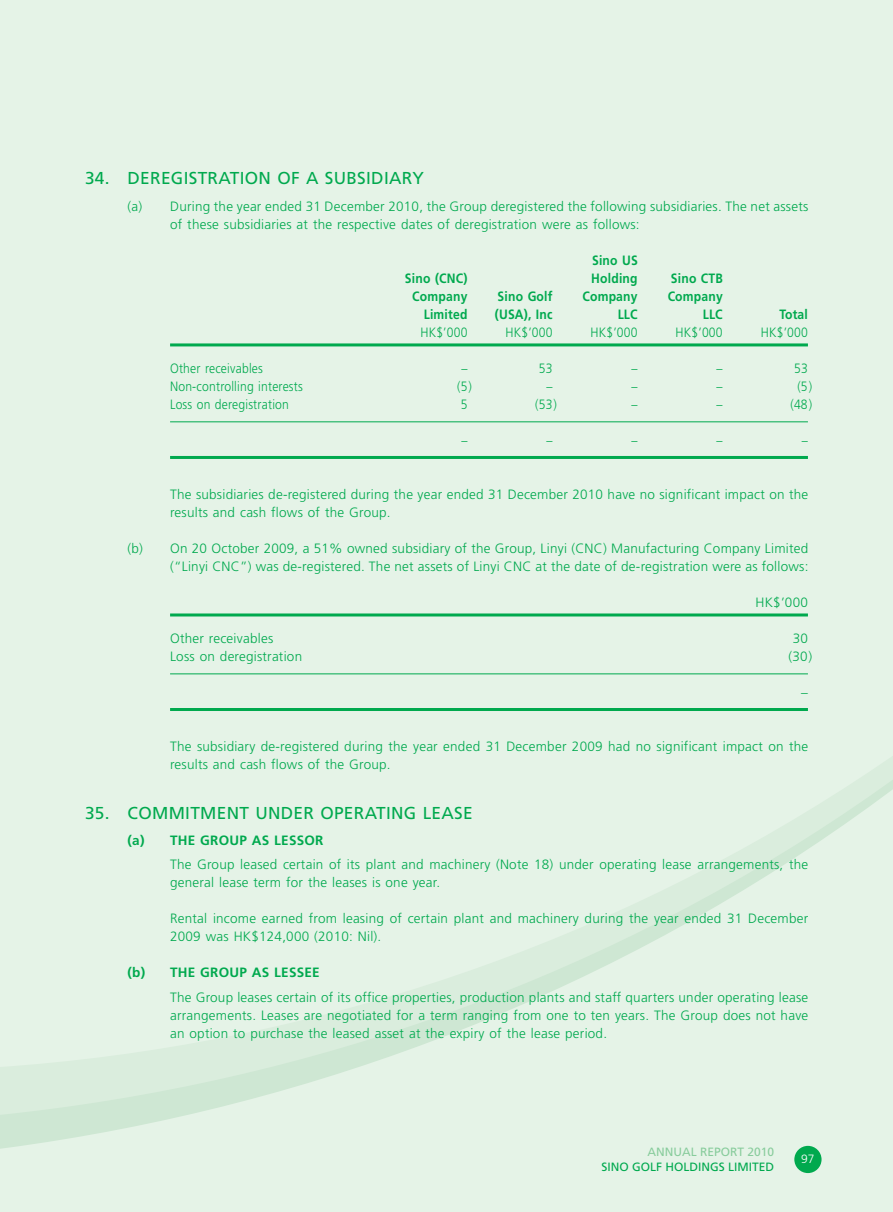
<style>
.page{position:relative;width:893px;height:1212px;background:#e5f3e7}
.page>*{position:absolute;margin:0;border:0;box-sizing:border-box;transform-origin:0 0}
.t1{font:17.25px "Frutiger LT Std";letter-spacing:.015em;color:#00a94e}
.t2{font:300 13.5px/18px "Frutiger LT Std";letter-spacing:.015em;color:#00a94e}
.t3{font:300 13.5px "Frutiger LT Std";letter-spacing:.015em;color:#00a94e;scale:.9 1}
.t4{font:700 13.5px "Frutiger LT Std";letter-spacing:.015em;color:#00a94e;scale:.9 1}
.t5{font:700 13.5px "Frutiger LT Std";letter-spacing:.015em;color:#00a94e}
.t6{font:12px/15px "Frutiger LT Std";color:#00a94e;text-align:right}
.t7{font:12px "Frutiger LT Std";color:#88cc9c}
.t8{font:300 12px "Frutiger LT Std";color:#fff}
.s1{font-weight:700}
.s2{color:#88cc9c}
</style>
<div class="page">
<svg style="left:0;top:756px;width:893px;height:418px"></svg>
<hr style="left:170px;top:343px;width:638px;height:3px;background:#00a94e">
<hr style="left:170px;top:421px;width:638px;height:1px;background:#00a94e">
<hr style="left:170px;top:456px;width:638px;height:3px;background:#00a94e">
<hr style="left:170px;top:613px;width:638px;height:3px;background:#00a94e">
<hr style="left:170px;top:673px;width:638px;height:1px;background:#00a94e">
<hr style="left:170px;top:708px;width:638px;height:3px;background:#00a94e">
<div style="left:794px;top:1146px;width:27px;height:27px;background:#00a94e;border-radius:50%"></div>
<p class="t1" style="left:85px;top:168px;width:340px">34. DEREGISTRATION OF A SUBSIDIARY</p>
<p class="t2" style="left:170px;top:197px;width:640px;text-indent:-43px">(a) During the year ended 31 December 2010, the Group deregistered the following subsidiaries. The net assets of these subsidiaries at the respective dates of deregistration were as follows:</p>
<p class="t4" style="left:592px;top:252px;width:52px">Sino US</p>
<p class="t4" style="left:405px;top:270px;width:71px">Sino (CNC)</p>
<p class="t4" style="left:591px;top:270px;width:53px">Holding</p>
<p class="t4" style="left:671px;top:270px;width:59px">Sino CTB</p>
<p class="t4" style="left:412px;top:288px;width:63px">Company</p>
<p class="t4" style="left:498px;top:288px;width:63px">Sino Golf</p>
<p class="t4" style="left:582px;top:288px;width:63px">Company</p>
<p class="t4" style="left:668px;top:288px;width:63px">Company</p>
<p class="t4" style="left:424px;top:306px;width:50px">Limited</p>
<p class="t4" style="left:495px;top:306px;width:66px">(USA), Inc</p>
<p class="t4" style="left:618px;top:306px;width:24px">LLC</p>
<p class="t4" style="left:703px;top:306px;width:24px">LLC</p>
<p class="t4" style="left:779px;top:306px;width:33px">Total</p>
<p class="t3" style="left:420px;top:325px;width:54px">HK$’000</p>
<p class="t3" style="left:505px;top:325px;width:54px">HK$’000</p>
<p class="t3" style="left:590px;top:325px;width:54px">HK$’000</p>
<p class="t3" style="left:675px;top:325px;width:54px">HK$’000</p>
<p class="t3" style="left:761px;top:325px;width:54px">HK$’000</p>
<p class="t3" style="left:170px;top:361px;width:105px">Other receivables</p>
<p class="t3" style="left:461px;top:361px;width:8px">–</p>
<p class="t3" style="left:539px;top:361px;width:17px">53</p>
<p class="t3" style="left:632px;top:361px;width:8px">–</p>
<p class="t3" style="left:717px;top:361px;width:8px">–</p>
<p class="t3" style="left:794px;top:361px;width:17px">53</p>
<p class="t3" style="left:170px;top:379px;width:149px">Non-controlling interests</p>
<p class="t3" style="left:457px;top:379px;width:18px">(5)</p>
<p class="t3" style="left:546px;top:379px;width:8px">–</p>
<p class="t3" style="left:631px;top:379px;width:8px">–</p>
<p class="t3" style="left:717px;top:379px;width:8px">–</p>
<p class="t3" style="left:797px;top:379px;width:18px">(5)</p>
<p class="t3" style="left:170px;top:397px;width:134px">Loss on deregistration</p>
<p class="t3" style="left:461px;top:397px;width:9px">5</p>
<p class="t3" style="left:535px;top:397px;width:25px">(53)</p>
<p class="t3" style="left:631px;top:397px;width:8px">–</p>
<p class="t3" style="left:717px;top:397px;width:8px">–</p>
<p class="t3" style="left:790px;top:397px;width:26px">(48)</p>
<p class="t3" style="left:461px;top:433px;width:8px">–</p>
<p class="t3" style="left:546px;top:433px;width:8px">–</p>
<p class="t3" style="left:632px;top:433px;width:8px">–</p>
<p class="t3" style="left:717px;top:433px;width:8px">–</p>
<p class="t3" style="left:802px;top:433px;width:8px">–</p>
<p class="t2" style="left:170px;top:485px;width:640px">The subsidiaries de-registered during the year ended 31 December 2010 have no significant impact on the results and cash flows of the Group.</p>
<p class="t2" style="left:128px;top:539px;width:682px;text-align:right">(b) On 20 October 2009, a 51% owned subsidiary of the Group, Linyi (CNC) Manufacturing Company Limited (“Linyi CNC”) was de-registered. The net assets of Linyi CNC at the date of de-registration were as follows:</p>
<p class="t2" style="left:755px;top:593px;width:54px">HK$’000</p>
<p class="t2" style="left:170px;top:629px;width:105px">Other receivables</p>
<p class="t2" style="left:793px;top:629px;width:17px">30</p>
<p class="t2" style="left:170px;top:647px;width:134px">Loss on deregistration</p>
<p class="t2" style="left:788px;top:647px;width:25px">(30)</p>
<p class="t2" style="left:801px;top:683px;width:8px">–</p>
<p class="t2" style="left:170px;top:737px;width:640px">The subsidiary de-registered during the year ended 31 December 2009 had no significant impact on the results and cash flows of the Group.</p>
<p class="t1" style="left:85px;top:802px;width:389px">35. COMMITMENT UNDER OPERATING LEASE</p>
<p class="t5" style="left:128px;top:832px;width:57px">(a) The</p>
<p class="t2" style="left:170px;top:828px;width:640px;line-height:24.5px;text-indent:30px"><span class="s1">Groupaslessor<br></span>The Group leased certain of its plant and machinery (Note 18) under operating lease arrangements, the</p>
<p class="t2" style="left:170px;top:874px;width:272px">general lease term for the leases is one year.</p>
<p class="t2" style="left:170px;top:910px;width:640px">Rental income earned from leasing of certain plant and machinery during the year ended 31 December<br>2009 was HK$124,000 (2010: Nil).</p>
<p class="t5" style="left:128px;top:965px;width:57px">(b) The</p>
<p class="t2" style="left:170px;top:961px;width:640px;line-height:24.5px;text-indent:30px"><span class="s1">Groupaslessee<br></span>The Group leases certain of its office properties, production plants and staff quarters under operating lease</p>
<p class="t2" style="left:170px;top:1006px;width:640px">arrangements. Leases are negotiated for a term ranging from one to ten years. The Group does not have an option to purchase the leased asset at the expiry of the lease period.</p>
<p class="t6" style="left:601px;top:1145px;width:174px"><span class="s2">2010<br></span>SINO GOLF HOLDINGS LIMITED</p>
<p class="t8" style="left:801px;top:1152px;width:15px">97</p>
<p class="t7" style="left:648px;top:1145px;width:18px">ANNUAL</p>
<p class="t7" style="left:700px;top:1145px;width:16px">REPORT</p>
</div>
